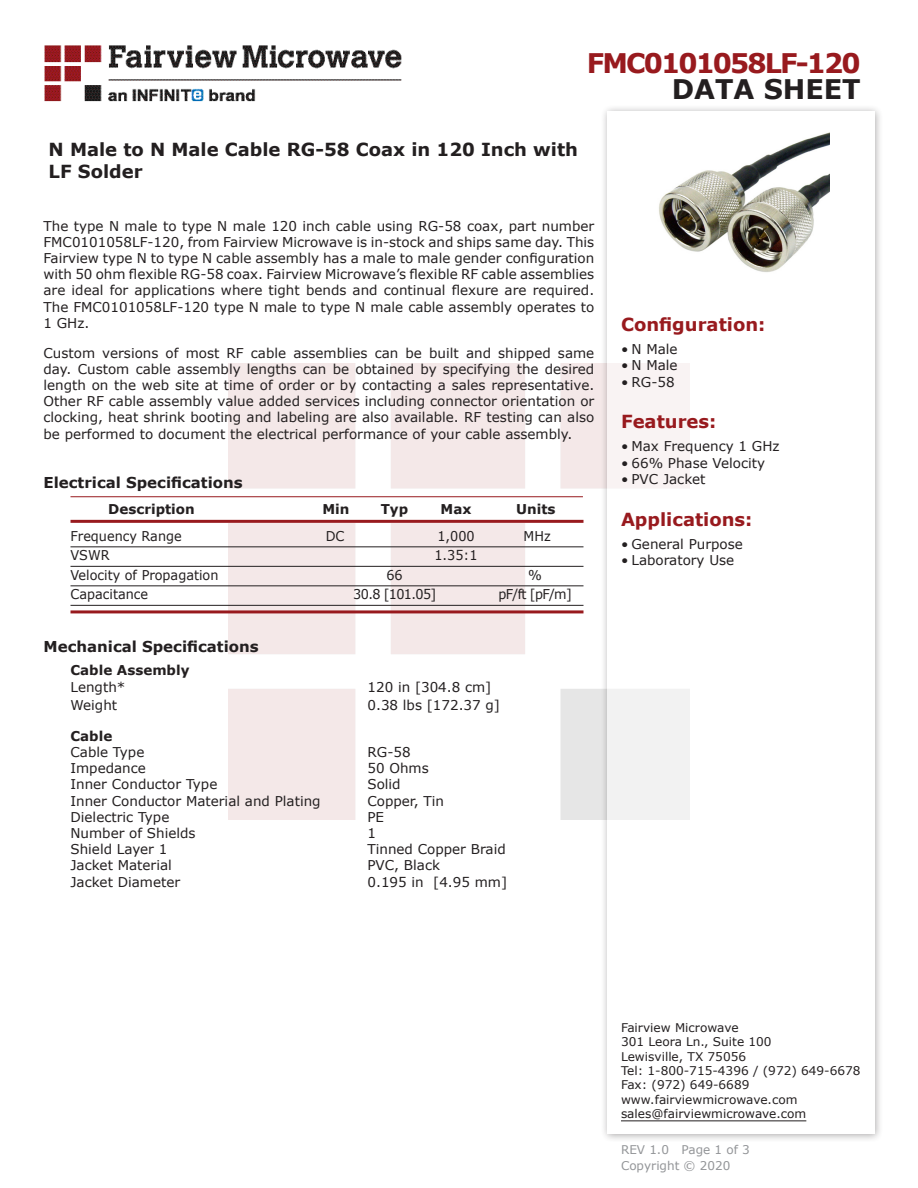
<style>
.page{position:relative;width:918px;height:1188px;background:#fff}
.page>*{position:absolute;margin:0;border:0;box-sizing:border-box;transform-origin:0 0}
.FM{font:700 27px "Verdana";letter-spacing:-.07em;color:#981a1e}
.t1{font:700 27px "Verdana";color:#231f20}
.Web_Description_Para{font:700 18px/21.6px "Verdana";color:#231f20}
.Head1{font:700 18px "Verdana";color:#981a1e}
.Applications_Header{font:700 18px "Verdana";color:#981a1e}
.Head1-2{font:700 15px "Verdana";color:#231f20}
.MarketingDescription{font:13.5px/16.2px "Verdana";color:#231f20;text-align:justify}
.Specs_Para{font:13.5px "Verdana";color:#231f20}
.Table-Body{font:13.5px "Verdana";color:#231f20;scale:.95 1}
.Table-Header{font:700 13.5px "Verdana";color:#231f20}
.Head3{font:700 13.5px "Verdana";color:#231f20}
.FM_Info{font:12px "Verdana";color:#231f20}
.REV_Info{font:12px "Verdana";color:#939598}
</style>
<div class="page">
<img style="left:228px;top:364px;width:372px;height:456px">
<img style="left:44px;top:45px;width:358px;height:57px">
<div style="left:600px;top:104px;width:284px;height:1039px;background:#231f20;opacity:.75"></div>
<div style="left:608px;top:111px;width:267px;height:1023px;background:#fff"></div>
<hr style="left:70px;top:496px;width:513px;height:1px;background:#981a1e">
<hr style="left:70px;top:520px;width:514px;height:3px;background:#981a1e">
<hr style="left:70px;top:547px;width:514px;height:1px;background:#231f20">
<hr style="left:70px;top:566px;width:514px;height:1px;background:#231f20">
<hr style="left:70px;top:586px;width:514px;height:1px;background:#231f20">
<hr style="left:70px;top:605px;width:514px;height:1px;background:#231f20">
<hr style="left:70px;top:610px;width:514px;height:3px;background:#981a1e">
<hr style="left:621px;top:1120px;width:185px;height:1px;background:#231f20">
<img style="left:659px;top:132px;width:171px;height:140px">
<p class="FM" style="left:587px;top:44px;width:276px">FMC0101058LF-120</p>
<p class="t1" style="left:672px;top:70px;width:191px">DATA SHEET</p>
<p class="Web_Description_Para" style="left:49px;top:139px;width:531px">N Male to N Male Cable RG-58 Coax in 120 Inch with<br>LF Solder</p>
<p class="MarketingDescription" style="left:44px;top:217px;width:552px">The type N male to type N male 120 inch cable using RG-58 coax, part number FMC0101058LF-120, from Fairview Microwave is in-stock and ships same day. This Fairview type N to type N cable assembly has a male to male gender configuration with 50 ohm flexible RG-58 coax. Fairview Microwave’s flexible RF cable assemblies are ideal for applications where tight bends and continual flexure are required.<br>The FMC0101058LF-120 type N male to type N male cable assembly operates to 1 GHz.</p>
<p class="MarketingDescription" style="left:44px;top:344px;width:552px">Custom versions of most RF cable assemblies can be built and shipped same day. Custom cable assembly lengths can be obtained by specifying the desired length on the web site at time of order or by contacting a sales representative.<br>Other RF cable assembly value added services including connector orientation or clocking, heat shrink booting and labeling are also available. RF testing can also be performed to document the electrical performance of your cable assembly.</p>
<p class="Head1-2" style="left:44px;top:472px;width:201px">Electrical Specifications</p>
<p class="Table-Header" style="left:108px;top:499px;width:88px">Description</p>
<p class="Table-Header" style="left:322px;top:499px;width:29px">Min</p>
<p class="Table-Header" style="left:381px;top:499px;width:29px">Typ</p>
<p class="Table-Header" style="left:441px;top:499px;width:32px">Max</p>
<p class="Table-Header" style="left:516px;top:499px;width:41px">Units</p>
<p class="Table-Body" style="left:70px;top:527px;width:119px">Frequency Range</p>
<p class="Table-Body" style="left:326px;top:527px;width:21px">DC</p>
<p class="Table-Body" style="left:437px;top:527px;width:41px">1,000</p>
<p class="Table-Body" style="left:524px;top:527px;width:30px">MHz</p>
<p class="Table-Body" style="left:70px;top:546px;width:43px">VSWR</p>
<p class="Table-Body" style="left:434px;top:546px;width:47px">1.35:1</p>
<p class="Table-Body" style="left:70px;top:566px;width:157px">Velocity of Propagation</p>
<p class="Table-Body" style="left:386px;top:566px;width:19px">66</p>
<p class="Table-Body" style="left:528px;top:566px;width:16px">%</p>
<p class="Table-Body" style="left:70px;top:585px;width:83px">Capacitance</p>
<p class="Table-Body" style="left:353px;top:585px;width:89px">30.8 [101.05]</p>
<p class="Table-Body" style="left:498px;top:585px;width:79px">pF/ft [pF/m]</p>
<p class="Head1-2" style="left:44px;top:636px;width:217px">Mechanical Specifications</p>
<p class="Head3" style="left:70px;top:661px;width:121px">Cable Assembly</p>
<p class="Specs_Para" style="left:70px;top:677px;width:56px">Length*</p>
<p class="Specs_Para" style="left:368px;top:677px;width:125px">120 in [304.8 cm]</p>
<p class="Specs_Para" style="left:70px;top:695px;width:48px">Weight</p>
<p class="Specs_Para" style="left:368px;top:695px;width:134px">0.38 lbs [172.37 g]</p>
<p class="Head3" style="left:70px;top:726px;width:43px">Cable</p>
<p class="Specs_Para" style="left:70px;top:743px;width:75px">Cable Type</p>
<p class="Specs_Para" style="left:368px;top:743px;width:45px">RG-58</p>
<p class="Specs_Para" style="left:70px;top:759px;width:77px">Impedance</p>
<p class="Specs_Para" style="left:368px;top:759px;width:63px">50 Ohms</p>
<p class="Specs_Para" style="left:70px;top:775px;width:148px">Inner Conductor Type</p>
<p class="Specs_Para" style="left:368px;top:775px;width:35px">Solid</p>
<p class="Specs_Para" style="left:70px;top:791px;width:252px">Inner Conductor Material and Plating</p>
<p class="Specs_Para" style="left:368px;top:791px;width:78px">Copper, Tin</p>
<p class="Specs_Para" style="left:70px;top:808px;width:100px">Dielectric Type</p>
<p class="Specs_Para" style="left:368px;top:808px;width:18px">PE</p>
<p class="Specs_Para" style="left:70px;top:824px;width:127px">Number of Shields</p>
<p class="Specs_Para" style="left:368px;top:824px;width:10px">1</p>
<p class="Specs_Para" style="left:70px;top:840px;width:98px">Shield Layer 1</p>
<p class="Specs_Para" style="left:368px;top:840px;width:140px">Tinned Copper Braid</p>
<p class="Specs_Para" style="left:70px;top:856px;width:103px">Jacket Material</p>
<p class="Specs_Para" style="left:368px;top:856px;width:74px">PVC, Black</p>
<p class="Specs_Para" style="left:70px;top:872px;width:111px">Jacket Diameter</p>
<p class="Specs_Para" style="left:368px;top:872px;width:141px">0.195 in [4.95 mm]</p>
<p class="Head1" style="left:621px;top:312px;width:146px">Configuration:</p>
<p class="MarketingDescription" style="left:621px;top:341px;width:58px">• N Male</p>
<p class="MarketingDescription" style="left:621px;top:357px;width:58px">• N Male</p>
<p class="MarketingDescription" style="left:621px;top:373px;width:55px">• RG-58</p>
<p class="Head1" style="left:621px;top:409px;width:97px">Features:</p>
<p class="MarketingDescription" style="left:621px;top:438px;width:160px">• Max Frequency 1 GHz</p>
<p class="MarketingDescription" style="left:621px;top:454px;width:146px">• 66% Phase Velocity</p>
<p class="MarketingDescription" style="left:621px;top:471px;width:86px">• PVC Jacket</p>
<p class="Applications_Header" style="left:621px;top:506px;width:133px">Applications:</p>
<p class="MarketingDescription" style="left:621px;top:535px;width:123px">• General Purpose</p>
<p class="MarketingDescription" style="left:621px;top:552px;width:115px">• Laboratory Use</p>
<p class="FM_Info" style="left:621px;top:1019px;width:119px">Fairview Microwave</p>
<p class="FM_Info" style="left:621px;top:1034px;width:152px">301 Leora Ln., Suite 100</p>
<p class="FM_Info" style="left:621px;top:1048px;width:127px">Lewisville, TX 75056</p>
<p class="FM_Info" style="left:621px;top:1062px;width:241px">Tel: 1-800-715-4396 / (972) 649-6678</p>
<p class="FM_Info" style="left:621px;top:1077px;width:130px">Fax: (972) 649-6689</p>
<p class="FM_Info" style="left:621px;top:1091px;width:178px">www.fairviewmicrowave.com</p>
<p class="FM_Info" style="left:621px;top:1106px;width:187px">sales@fairviewmicrowave.com</p>
<p class="REV_Info" style="left:621px;top:1141px;width:130px">REV 1.0 Page 1 of 3</p>
<p class="REV_Info" style="left:621px;top:1157px;width:111px">Copyright © 2020</p>
</div>
